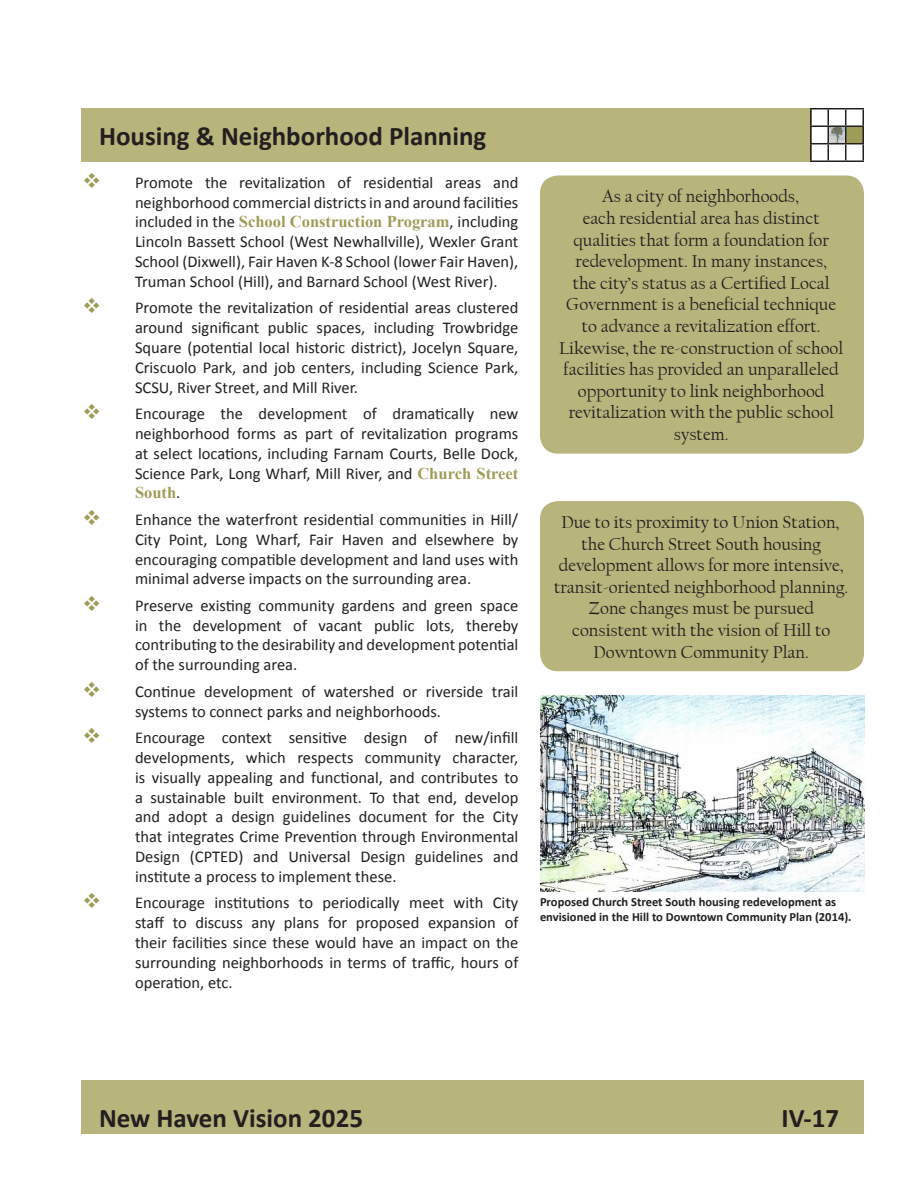
<style>
.page{position:relative;width:918px;height:1188px;background:#fff}
.page>*{position:absolute;margin:0;border:0;box-sizing:border-box;transform-origin:0 0}
.t1{font:700 27px "Calibri";color:#231f20}
.Column_Recomendation{font:18px/21.6px "Californian FB";color:#231f20;text-align:center}
.t2{font:16.5px/19.8px "Calibri";color:#231f20;text-align:justify}
.Figure{font:700 12.6px/15px "Calibri";color:#231f20}
.s1{font-family:"Times New Roman";font-weight:700;color:#9f9c58}
</style>
<div class="page">
<div style="left:81px;top:108px;width:731px;height:54px;background:#b7b47c"></div>
<svg style="left:810px;top:108px;width:54px;height:54px"></svg>
<div style="left:81px;top:1080px;width:783px;height:54px;background:#b7b47c"></div>
<img style="left:829px;top:127px;width:16px;height:16px">
<div style="left:540px;top:176px;width:324px;height:278px;background:#b7b47c;border-radius:18px"></div>
<div style="left:540px;top:501px;width:324px;height:170px;background:#b7b47c;border-radius:18px"></div>
<img style="left:540px;top:696px;width:324px;height:196px">
<h1 class="t1" style="left:99px;top:117px;width:389px">Housing &amp; Neighborhood Planning</h1>
<p class="t2" style="left:135px;top:172px;width:385px">Promote the revitalization of residential areas and neighborhood commercial districts in and around facilities included in the <span class="s1">School Construction Program</span>, including Lincoln Bassett School (West Newhallville), Wexler Grant School (Dixwell), Fair Haven K-8 School (lower Fair Haven), Truman School (Hill), and Barnard School (West River).</p>
<p class="t2" style="left:135px;top:298px;width:385px">Promote the revitalization of residential areas clustered around significant public spaces, including Trowbridge Square (potential local historic district), Jocelyn Square, Criscuolo Park, and job centers, including Science Park, SCSU, River Street, and Mill River.</p>
<p class="t2" style="left:135px;top:403px;width:385px">Encourage the development of dramatically new neighborhood forms as part of revitalization programs at select locations, including Farnam Courts, Belle Dock, Science Park, Long Wharf, Mill River, and <span class="s1">Church Street South</span>.</p>
<p class="t2" style="left:135px;top:509px;width:385px">Enhance the waterfront residential communities in Hill/ City Point, Long Wharf, Fair Haven and elsewhere by encouraging compatible development and land uses with minimal adverse impacts on the surrounding area.</p>
<p class="t2" style="left:135px;top:595px;width:385px">Preserve existing community gardens and green space in the development of vacant public lots, thereby contributing to the desirability and development potential of the surrounding area.</p>
<p class="t2" style="left:135px;top:681px;width:385px">Continue development of watershed or riverside trail systems to connect parks and neighborhoods.</p>
<p class="t2" style="left:135px;top:727px;width:385px">Encourage context sensitive design of new/infill developments, which respects community character, is visually appealing and functional, and contributes to a sustainable built environment. To that end, develop and adopt a design guidelines document for the City that integrates Crime Prevention through Environmental Design (CPTED) and Universal Design guidelines and institute a process to implement these.</p>
<p class="t2" style="left:135px;top:892px;width:385px">Encourage institutions to periodically meet with City staff to discuss any plans for proposed expansion of their facilities since these would have an impact on the surrounding neighborhoods in terms of traffic, hours of operation, etc.</p>
<p class="Column_Recomendation" style="left:559px;top:186px;width:285px">As a city of neighborhoods,<br>each residential area has distinct qualities that form a foundation for redevelopment. In many instances,<br>the city’s status as a Certified Local Government is a beneficial technique to advance a revitalization effort.<br>Likewise, the re-construction of school facilities has provided an unparalleled opportunity to link neighborhood revitalization with the public school system.</p>
<p class="Column_Recomendation" style="left:554px;top:512px;width:296px">Due to its proximity to Union Station, the Church Street South housing development allows for more intensive, transit-oriented neighborhood planning.<br>Zone changes must be pursued consistent with the vision of Hill to Downtown Community Plan.</p>
<p class="Figure" style="left:540px;top:894px;width:313px">Proposed Church Street South housing redevelopment as envisioned in the Hill to Downtown Community Plan (2014).</p>
<h1 class="t1" style="left:99px;top:1099px;width:266px">New Haven Vision 2025</h1>
<h1 class="t1" style="left:782px;top:1099px;width:59px">IV-17</h1>
</div>
